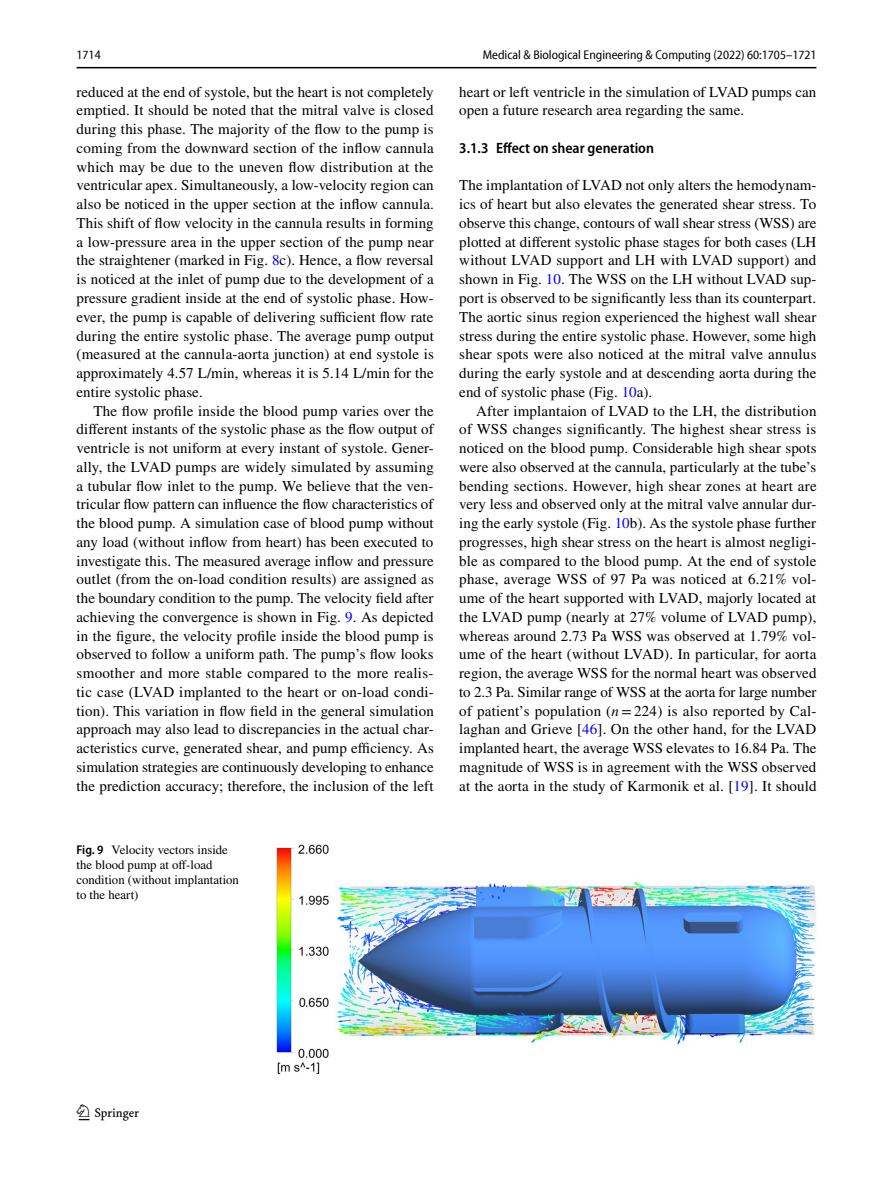
<style>
.page{position:relative;width:893px;height:1187px;background:#fff}
.page>*{position:absolute;margin:0;border:0;box-sizing:border-box;transform-origin:0 0}
.t1{font:22.5px "Springnew Regular 2";color:#000}
.t2{font:15px/18.8px "STIX";letter-spacing:.005em;color:#000;text-align:justify}
.t3{font:600 semi-condensed 15px "Myriad Pro";color:#000}
.t4{font:12.75px/15px "STIX";color:#000}
.t5{font:semi-condensed 12.75px "Myriad Pro Unic";color:#000}
.s1{color:#00f}
.s2{font-family:"Myriad Pro";font-weight:600;font-stretch:semi-condensed}
.s3{font-style:italic}
</style>
<div class="page">
<hr style="left:77px;top:67px;width:739px;height:1px;background:#000">
<img style="left:276px;top:844px;width:540px;height:229px">
<p class="t5" style="left:77px;top:50px;width:26px">1714</p>
<p class="t5" style="left:483px;top:50px;width:335px">Medical &amp; Biological Engineering &amp; Computing (2022) 60:1705–1721</p>
<p class="t2" style="left:77px;top:83px;width:359px">reduced at the end of systole, but the heart is not completely emptied. It should be noted that the mitral valve is closed during this phase. The majority of the flow to the pump is coming from the downward section of the inflow cannula which may be due to the uneven flow distribution at the ventricular apex. Simultaneously, a low-velocity region can also be noticed in the upper section at the inflow cannula.<br>This shift of flow velocity in the cannula results in forming a low-pressure area in the upper section of the pump near the straightener (marked in Fig. <span class="s1">8</span>c). Hence, a flow reversal is noticed at the inlet of pump due to the development of a pressure gradient inside at the end of systolic phase. How&shy;ever, the pump is capable of delivering sufficient flow rate during the entire systolic phase. The average pump output (measured at the cannula-aorta junction) at end systole is approximately 4.57 L/min, whereas it is 5.14 L/min for the entire systolic phase.</p>
<p class="t2" style="left:77px;top:402px;width:359px;text-indent:17px">The flow profile inside the blood pump varies over the different instants of the systolic phase as the flow output of ventricle is not uniform at every instant of systole. Gener&shy;ally, the LVAD pumps are widely simulated by assuming a tubular flow inlet to the pump. We believe that the ven&shy;tricular flow pattern can influence the flow characteristics of the blood pump. A simulation case of blood pump without any load (without inflow from heart) has been executed to investigate this. The measured average inflow and pressure outlet (from the on-load condition results) are assigned as the boundary condition to the pump. The velocity field after achieving the convergence is shown in Fig. <span class="s1">9</span>. As depicted in the figure, the velocity profile inside the blood pump is observed to follow a uniform path. The pump’s flow looks smoother and more stable compared to the more realis&shy;tic case (LVAD implanted to the heart or on-load condi&shy;tion). This variation in flow field in the general simulation approach may also lead to discrepancies in the actual char&shy;acteristics curve, generated shear, and pump efficiency. As simulation strategies are continuously developing to enhance the prediction accuracy; therefore, the inclusion of the left</p>
<p class="t4" style="left:77px;top:843px;width:164px"><span class="s2">Fig. 9</span> Velocity vectors inside the blood pump at off-load condition (without implantation to the heart)</p>
<p class="t2" style="left:459px;top:83px;width:358px">heart or left ventricle in the simulation of LVAD pumps can open a future research area regarding the same.</p>
<p class="t3" style="left:459px;top:140px;width:196px">3.1.3 Effect on shear generation</p>
<p class="t2" style="left:459px;top:177px;width:359px">The implantation of LVAD not only alters the hemodynam&shy;ics of heart but also elevates the generated shear stress. To observe this change, contours of wall shear stress (WSS) are plotted at different systolic phase stages for both cases (LH without LVAD support and LH with LVAD support) and shown in Fig. <span class="s1">10</span>. The WSS on the LH without LVAD sup&shy;port is observed to be significantly less than its counterpart.<br>The aortic sinus region experienced the highest wall shear stress during the entire systolic phase. However, some high shear spots were also noticed at the mitral valve annulus during the early systole and at descending aorta during the end of systolic phase (Fig. <span class="s1">10</span>a).</p>
<p class="t2" style="left:459px;top:402px;width:359px;text-indent:17px">After implantaion of LVAD to the LH, the distribution of WSS changes significantly. The highest shear stress is noticed on the blood pump. Considerable high shear spots were also observed at the cannula, particularly at the tube’s bending sections. However, high shear zones at heart are very less and observed only at the mitral valve annular dur&shy;ing the early systole (Fig. <span class="s1">10</span>b). As the systole phase further progresses, high shear stress on the heart is almost negligi&shy;ble as compared to the blood pump. At the end of systole phase, average WSS of 97 Pa was noticed at 6.21% vol&shy;ume of the heart supported with LVAD, majorly located at the LVAD pump (nearly at 27% volume of LVAD pump), whereas around 2.73 Pa WSS was observed at 1.79% vol&shy;ume of the heart (without LVAD). In particular, for aorta region, the average WSS for the normal heart was observed to 2.3 Pa. Similar range of WSS at the aorta for large number of patient’s population (<span class="s3">n</span>=224) is also reported by Cal&shy;laghan and Grieve [<span class="s1">46</span>]. On the other hand, for the LVAD implanted heart, the average WSS elevates to 16.84 Pa. The magnitude of WSS is in agreement with the WSS observed at the aorta in the study of Karmonik et al. [<span class="s1">19</span>]. It should</p>
<h1 class="t1" style="left:79px;top:1104px;width:62px">1 3</h1>
</div>
